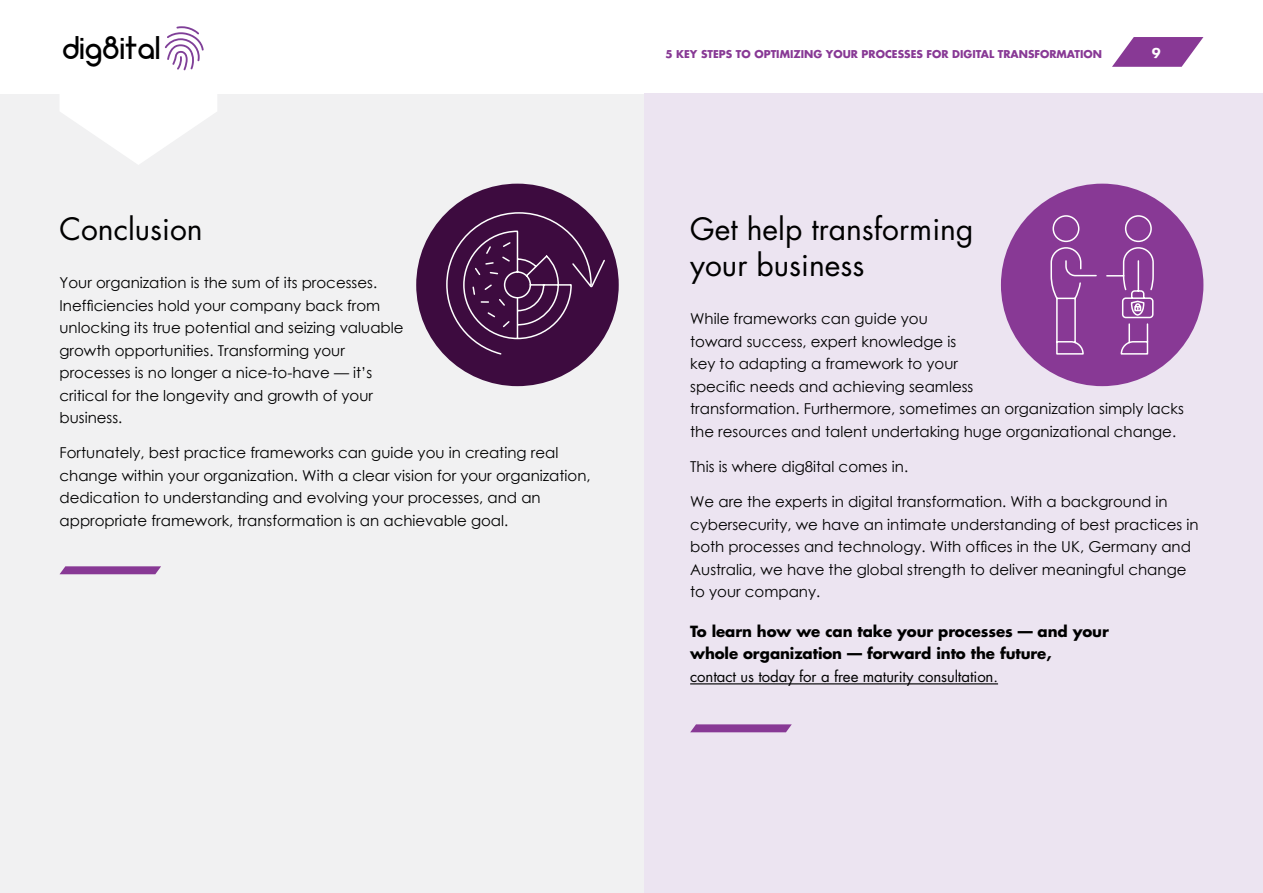
<style>
.page{position:relative;width:1263px;height:893px;background:#fff}
.page>*{position:absolute;margin:0;border:0;box-sizing:border-box;transform-origin:0 0}
.t1{font:500 37.2px "Neometric";color:#000}
.t2{font:30px/36px "Futura";color:#000}
.t3{font:15px/22.5px "Century Gothic";color:#000}
.t4{font:700 15px/22.5px "Futura";letter-spacing:-.005em;color:#000}
.t5{font:15px "Futura";letter-spacing:-.005em;color:#000}
.t6{font:800 15px "Futura PT";color:#fff}
.t7{font:700 10.5px "Futura";color:#883995}
</style>
<div class="page">
<div style="left:0;top:94px;width:1263px;height:799px;background:#f1f1f2"></div>
<svg style="left:1112px;top:37px;width:91px;height:30px"></svg>
<svg style="left:165px;top:26px;width:39px;height:44px"></svg>
<svg style="left:60px;top:94px;width:157px;height:71px"></svg>
<div style="left:644px;top:94px;width:619px;height:799px;background:#ece4f1"></div>
<hr style="left:690px;top:683px;width:308px;height:1px;background:#000">
<svg style="left:60px;top:566px;width:101px;height:8px"></svg>
<svg style="left:690px;top:724px;width:102px;height:8px"></svg>
<div style="left:416px;top:184px;width:203px;height:202px;background:#3d0b3f;border-radius:50%"></div>
<div style="left:1001px;top:184px;width:202px;height:202px;background:#883995;border-radius:50%"></div>
<svg style="left:1050px;top:215px;width:104px;height:140px"></svg>
<svg style="left:445px;top:211px;width:161px;height:145px"></svg>
<h1 class="t1" style="left:62px;top:36px;width:100px">dig8ital</h1>
<h2 class="t2" style="left:60px;top:211px;width:145px">Conclusion</h2>
<p class="t3" style="left:60px;top:271px;width:346px">Your organization is the sum of its processes.<br>Inefficiencies hold your company back from unlocking its true potential and seizing valuable growth opportunities. Transforming your processes is no longer a nice-to-have — it’s critical for the longevity and growth of your business.</p>
<p class="t3" style="left:60px;top:441px;width:533px">Fortunately, best practice frameworks can guide you in creating real change within your organization. With a clear vision for your organization, dedication to understanding and evolving your processes, and an appropriate framework, transformation is an achievable goal.</p>
<p class="t7" style="left:665px;top:47px;width:438px">5 KEY STEPS TO OPTIMIZING YOUR PROCESSES FOR DIGITAL TRANSFORMATION</p>
<p class="t6" style="left:1152px;top:44px;width:10px">9</p>
<h2 class="t2" style="left:690px;top:211px;width:285px">Get help transforming your business</h2>
<p class="t3" style="left:690px;top:307px;width:495px">While frameworks can guide you<br>toward success, expert knowledge is<br>key to adapting a framework to your<br>specific needs and achieving seamless<br>transformation. Furthermore, sometimes an organization simply lacks the resources and talent undertaking huge organizational change.</p>
<p class="t3" style="left:690px;top:455px;width:220px">This is where dig8ital comes in.</p>
<p class="t3" style="left:690px;top:490px;width:510px">We are the experts in digital transformation. With a background in cybersecurity, we have an intimate understanding of best practices in both processes and technology. With offices in the UK, Germany and Australia, we have the global strength to deliver meaningful change to your company.</p>
<p class="t4" style="left:690px;top:619px;width:420px">To learn how we can take your processes — and your whole organization — forward into the future,</p>
<p class="t5" style="left:690px;top:666px;width:309px">contact us today for a free maturity consultation.</p>
</div>
